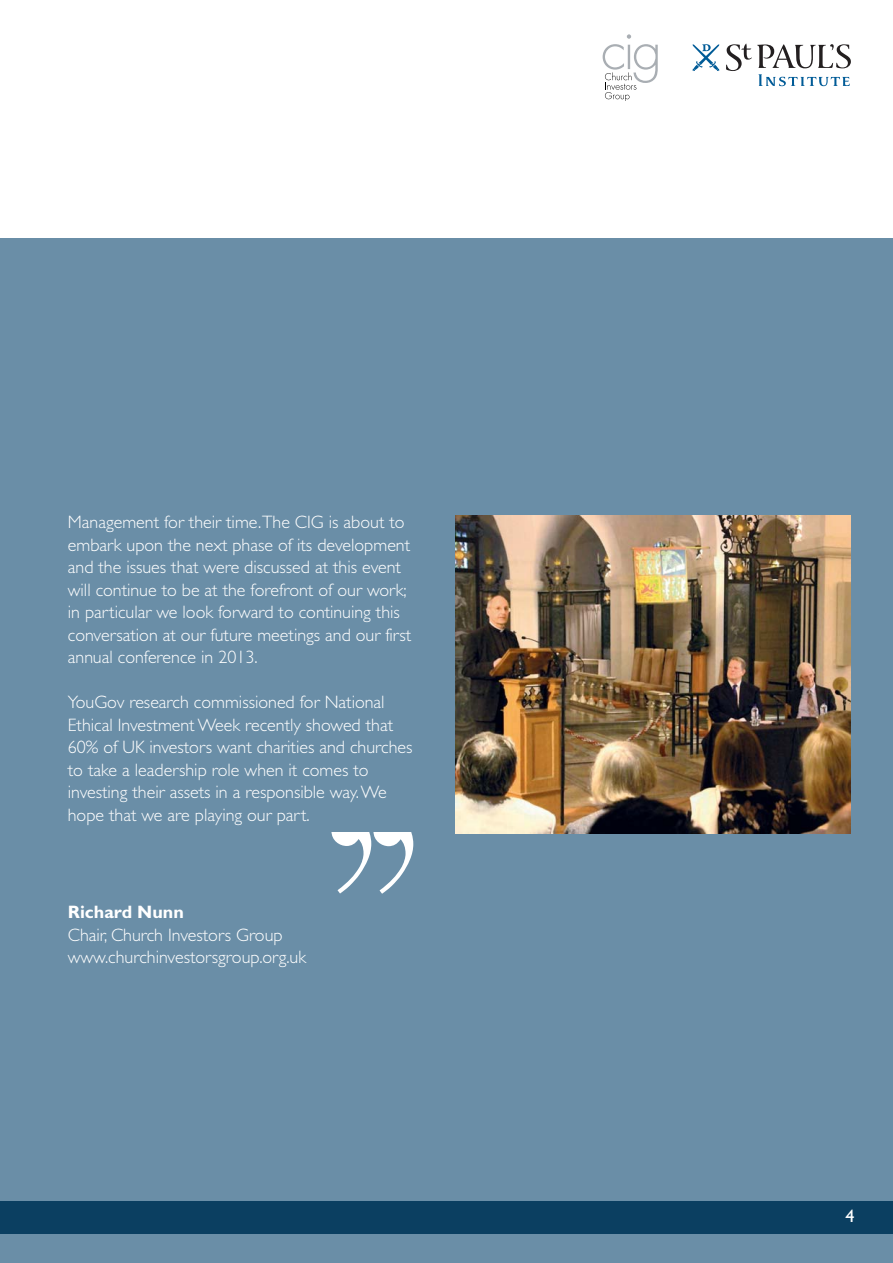
<style>
.page{position:relative;width:893px;height:1263px;background:#fff}
.page>*{position:absolute;margin:0;border:0;box-sizing:border-box;transform-origin:0 0}
.t1{font:276.6px "Didot";color:#fff}
.t2{font:300 18px/22.5px "Gill Sans";color:#fff}
.t3{font:700 18px "Gill Sans";color:#fff}
.t4{font:18px "Gill Sans";color:#fff}
</style>
<div class="page">
<div style="left:0;top:238px;width:892px;height:1025px;background:#6a8ea7"></div>
<div style="left:0;top:1201px;width:892px;height:33px;background:#0b3f61"></div>
<img style="left:456px;top:515px;width:394px;height:319px">
<svg style="left:692px;top:44px;width:27px;height:27px"></svg>
<svg style="left:726px;top:44px;width:125px;height:42px"></svg>
<svg style="left:603px;top:34px;width:55px;height:67px"></svg>
<p class="t2" style="left:68px;top:513px;width:345px">Management for their time.The CIG is about to embark upon the next phase of its development and the issues that were discussed at this event will continue to be at the forefront of our work; in particular we look forward to continuing this conversation at our future meetings and our first annual conference in 2013.</p>
<p class="t2" style="left:68px;top:693px;width:346px">YouGov research commissioned for National Ethical Investment Week recently showed that 60% of UK investors want charities and churches to take a leadership role when it comes to investing their assets in a responsible way. We hope that we are playing our part.</p>
<h1 class="t1" style="left:432px;top:949px;width:120px;rotate:-180deg">‘‘</h1>
<p class="t3" style="left:68px;top:906px;width:118px">Richard Nunn</p>
<p class="t2" style="left:68px;top:925px;width:240px">Chair, Church Investors Group www.churchinvestorsgroup.org.uk</p>
<p class="t4" style="left:845px;top:1210px;width:10px">4</p>
</div>
